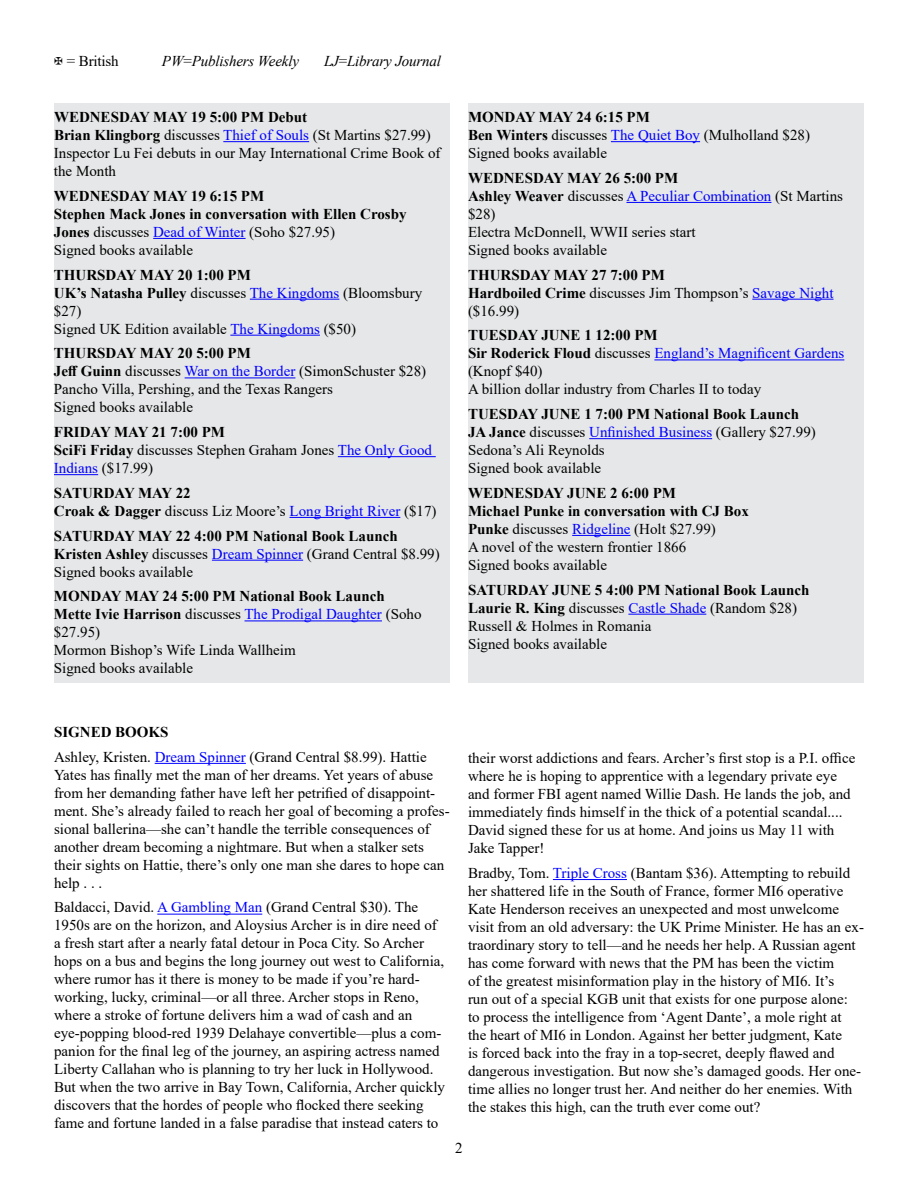
<style>
.page{position:relative;width:918px;height:1188px;background:#fff}
.page>*{position:absolute;margin:0;border:0;box-sizing:border-box;transform-origin:0 0}
.t1{font:15px/18px "Times New Roman";color:#000}
.t2{font:700 15px/18px "Times New Roman";color:#000}
.t3{font:italic 15px "Times New Roman";letter-spacing:-.01em;color:#000}
.s1{font-style:normal}
.s2{font-weight:700}
.s3{color:#00f}
.s4{font-weight:400}
.s5{font-weight:400;color:#00f}
</style>
<div class="page">
<div style="left:54px;top:103px;width:396px;height:580px;background:#e6e7e8"></div>
<hr style="left:223px;top:141px;width:86px;height:1px;background:#00f">
<hr style="left:153px;top:238px;width:93px;height:1px;background:#00f">
<hr style="left:250px;top:299px;width:89px;height:1px;background:#00f">
<hr style="left:230px;top:335px;width:90px;height:1px;background:#00f">
<hr style="left:185px;top:378px;width:110px;height:1px;background:#00f">
<hr style="left:338px;top:456px;width:98px;height:1px;background:#00f">
<hr style="left:54px;top:474px;width:44px;height:1px;background:#00f">
<hr style="left:290px;top:517px;width:110px;height:1px;background:#00f">
<hr style="left:212px;top:560px;width:91px;height:1px;background:#00f">
<hr style="left:245px;top:621px;width:137px;height:1px;background:#00f">
<hr style="left:155px;top:763px;width:91px;height:1px;background:#00f">
<hr style="left:157px;top:914px;width:105px;height:1px;background:#00f">
<div style="left:468px;top:103px;width:396px;height:580px;background:#e6e7e8"></div>
<hr style="left:611px;top:141px;width:89px;height:1px;background:#00f">
<hr style="left:626px;top:202px;width:145px;height:1px;background:#00f">
<hr style="left:752px;top:299px;width:82px;height:1px;background:#00f">
<hr style="left:654px;top:360px;width:190px;height:1px;background:#00f">
<hr style="left:589px;top:438px;width:123px;height:1px;background:#00f">
<hr style="left:572px;top:535px;width:59px;height:1px;background:#00f">
<hr style="left:628px;top:614px;width:78px;height:1px;background:#00f">
<hr style="left:553px;top:879px;width:74px;height:1px;background:#00f">
<p class="t1" style="left:67px;top:52px;width:53px">= British</p>
<p class="t3" style="left:162px;top:51px;width:139px">PW<span class="s1">=</span>Publishers Weekly</p>
<p class="t3" style="left:324px;top:51px;width:119px">LJ<span class="s1">=</span>Library Journal</p>
<p class="t1" style="left:54px;top:108px;width:388px"><span class="s2">WEDNESDAY MAY 19 5:00 PM Debut<br>Brian Klingborg</span> discusses <span class="s3">Thief of Souls</span> (St Martins $27.99)<br>Inspector Lu Fei debuts in our May International Crime Book of the Month</p>
<p class="t2" style="left:54px;top:186px;width:354px">WEDNESDAY MAY 19 6:15 PM<br>Stephen Mack Jones in conversation with Ellen Crosby Jones <span class="s4">discusses</span> <span class="s5">Dead of Winter</span> <span class="s4">(Soho $27.95)<br>Signed books available</span></p>
<p class="t1" style="left:54px;top:265px;width:370px"><span class="s2">THURSDAY MAY 20 1:00 PM<br>UK’s Natasha Pulley</span> discusses <span class="s3">The Kingdoms</span> (Bloomsbury $27)<br>Signed UK Edition available <span class="s3">The Kingdoms</span> ($50)</p>
<p class="t1" style="left:54px;top:344px;width:374px"><span class="s2">THURSDAY MAY 20 5:00 PM<br>Jeff Guinn</span> discusses <span class="s3">War on the Border</span> (SimonSchuster $28)<br>Pancho Villa, Pershing, and the Texas Rangers<br>Signed books available</p>
<p class="t1" style="left:54px;top:423px;width:380px"><span class="s2">FRIDAY MAY 21 7:00 PM<br>SciFi Friday</span> discusses Stephen Graham Jones <span class="s3">The Only Good<br>Indians</span> ($17.99)</p>
<p class="t2" style="left:54px;top:483px;width:384px">SATURDAY MAY 22<br>Croak &amp; Dagger <span class="s4">discuss Liz Moore’s</span> <span class="s5">Long Bright River</span> <span class="s4">($17)</span></p>
<p class="t2" style="left:54px;top:526px;width:387px">SATURDAY MAY 22 4:00 PM National Book Launch<br>Kristen Ashley <span class="s4">discusses</span> <span class="s5">Dream Spinner</span> <span class="s4">(Grand Central $8.99)<br>Signed books available</span></p>
<p class="t1" style="left:54px;top:587px;width:369px"><span class="s2">MONDAY MAY 24 5:00 PM National Book Launch Mette Ivie Harrison</span> discusses <span class="s3">The Prodigal Daughter</span> (Soho $27.95)<br>Mormon Bishop’s Wife Linda Wallheim<br>Signed books available</p>
<p class="t1" style="left:468px;top:108px;width:344px"><span class="s2">MONDAY MAY 24 6:15 PM<br>Ben Winters</span> discusses <span class="s3">The Quiet Boy</span> (Mulholland $28)<br>Signed books available</p>
<p class="t1" style="left:468px;top:168px;width:377px"><span class="s2">WEDNESDAY MAY 26 5:00 PM<br>Ashley Weaver</span> discusses <span class="s3">A Peculiar Combination</span> (St Martins $28)<br>Electra McDonnell, WWII series start<br>Signed books available</p>
<p class="t2" style="left:468px;top:265px;width:367px">THURSDAY MAY 27 7:00 PM<br>Hardboiled Crime <span class="s4">discusses Jim Thompson’s</span> <span class="s5">Savage Night </span><span class="s4">($16.99)</span></p>
<p class="t1" style="left:468px;top:326px;width:378px"><span class="s2">TUESDAY JUNE 1 12:00 PM<br>Sir Roderick Floud</span> discusses <span class="s3">England’s Magnificent Gardens </span>(Knopf $40)<br>A billion dollar industry from Charles II to today</p>
<p class="t1" style="left:468px;top:405px;width:349px"><span class="s2">TUESDAY JUNE 1 7:00 PM National Book Launch JA Jance</span> discusses <span class="s3">Unfinished Business</span> (Gallery $27.99)<br>Sedona’s Ali Reynolds<br>Signed book available</p>
<p class="t1" style="left:468px;top:483px;width:282px"><span class="s2">WEDNESDAY JUNE 2 6:00 PM<br>Michael Punke in conversation with CJ Box Punke</span> discusses <span class="s3">Ridgeline</span> (Holt $27.99)<br>A novel of the western frontier 1866<br>Signed books available</p>
<p class="t1" style="left:468px;top:580px;width:343px"><span class="s2">SATURDAY JUNE 5 4:00 PM National Book Launch Laurie R. King</span> discusses <span class="s3">Castle Shade</span> (Random $28)<br>Russell &amp; Holmes in Romania<br>Signed books available</p>
<p class="t1" style="left:54px;top:719px;width:374px;line-height:24.8px"><span class="s2">SIGNED BOOKS<br></span>Ashley, Kristen. <span class="s3">Dream Spinner</span> (Grand Central $8.99). Hattie</p>
<p class="t1" style="left:54px;top:765px;width:397px">Yates has finally met the man of her dreams. Yet years of abuse from her demanding father have left her petrified of disappoint&shy;ment. She’s already failed to reach her goal of becoming a profes&shy;sional ballerina—she can’t handle the terrible consequences of another dream becoming a nightmare. But when a stalker sets their sights on Hattie, there’s only one man she dares to hope can help . . .</p>
<p class="t1" style="left:54px;top:898px;width:393px">Baldacci, David. <span class="s3">A Gambling Man</span> (Grand Central $30). The 1950s are on the horizon, and Aloysius Archer is in dire need of a fresh start after a nearly fatal detour in Poca City. So Archer hops on a bus and begins the long journey out west to California, where rumor has it there is money to be made if you’re hard&shy;working, lucky, criminal—or all three. Archer stops in Reno, where a stroke of fortune delivers him a wad of cash and an eye-popping blood-red 1939 Delahaye convertible—plus a com&shy;panion for the final leg of the journey, an aspiring actress named Liberty Callahan who is planning to try her luck in Hollywood.<br>But when the two arrive in Bay Town, California, Archer quickly discovers that the hordes of people who flocked there seeking fame and fortune landed in a false paradise that instead caters to</p>
<p class="t1" style="left:468px;top:749px;width:389px">their worst addictions and fears. Archer’s first stop is a P.I. office where he is hoping to apprentice with a legendary private eye and former FBI agent named Willie Dash. He lands the job, and immediately finds himself in the thick of a potential scandal....<br>David signed these for us at home. And joins us May 11 with Jake Tapper!</p>
<p class="t1" style="left:468px;top:863px;width:398px">Bradby, Tom. <span class="s3">Triple Cross</span> (Bantam $36). Attempting to rebuild her shattered life in the South of France, former MI6 operative Kate Henderson receives an unexpected and most unwelcome visit from an old adversary: the UK Prime Minister. He has an ex&shy;traordinary story to tell—and he needs her help. A Russian agent has come forward with news that the PM has been the victim<br>of the greatest misinformation play in the history of MI6. It’s<br>run out of a special KGB unit that exists for one purpose alone:<br>to process the intelligence from ‘Agent Dante’, a mole right at<br>the heart of MI6 in London. Against her better judgment, Kate<br>is forced back into the fray in a top-secret, deeply flawed and dangerous investigation. But now she’s damaged goods. Her one&shy;time allies no longer trust her. And neither do her enemies. With the stakes this high, can the truth ever come out?</p>
<p class="t1" style="left:455px;top:1138px;width:9px">2</p>
</div>
